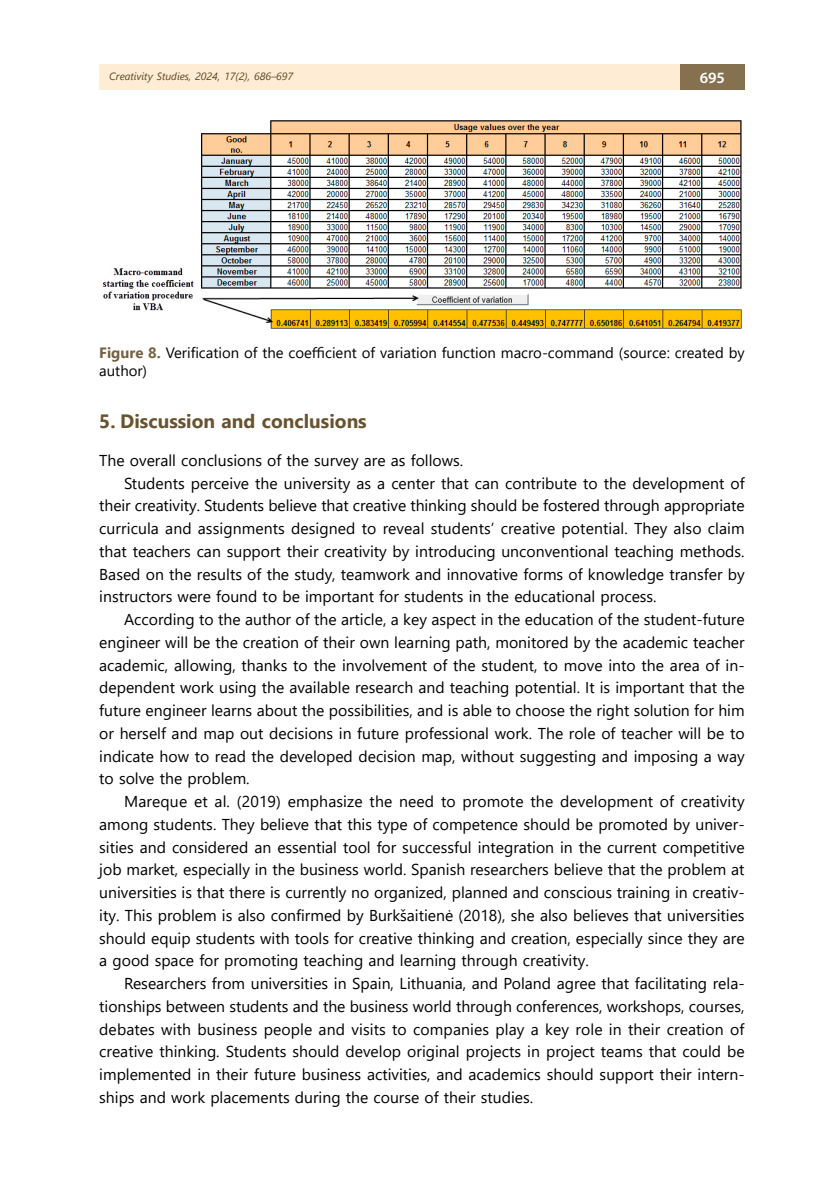
<style>
.page{position:relative;width:834px;height:1191px;background:#fff}
.page>*{position:absolute;margin:0;border:0;box-sizing:border-box;transform-origin:0 0}
.t1{font:700 19.25px "Segoe UI";color:#69522e}
.t2{font:15.75px "Segoe UI";color:#000}
.t3{font:600 15.75px "Myriad Pro";color:#fff}
.t4{font:14.88px/17.8px "Segoe UI";color:#000}
.t5{font:italic 10.5px "Segoe UI";color:#5c4521}
.s1{font-weight:700;color:#77603e}
</style>
<div class="page">
<div style="left:99px;top:64px;width:581px;height:26px;background:#feecd4"></div>
<div style="left:680px;top:64px;width:64px;height:26px;background:#857050"></div>
<img style="left:102px;top:120px;width:640px;height:209px">
<p class="t5" style="left:109px;top:67px;width:185px">Creativity Studies, 2024, 17(2), 686–697</p>
<p class="t3" style="left:699px;top:67px;width:27px">695</p>
<p class="t4" style="left:99px;top:342px;width:646px"><span class="s1">Figure 8.</span> Verification of the coefficient of variation function macro-command (source: created by author)</p>
<p class="t1" style="left:99px;top:403px;width:269px">5. Discussion and conclusions</p>
<p class="t2" style="left:99px;top:445px;width:365px">The overall conclusions of the survey are as follows.</p>
<p class="t2" style="left:124px;top:468px;width:622px">Students perceive the university as a center that can contribute to the development of</p>
<p class="t2" style="left:99px;top:491px;width:646px">their creativity. Students believe that creative thinking should be fostered through appropriate</p>
<p class="t2" style="left:99px;top:513px;width:646px">curricula and assignments designed to reveal students’ creative potential. They also claim</p>
<p class="t2" style="left:99px;top:536px;width:646px">that teachers can support their creativity by introducing unconventional teaching methods.</p>
<p class="t2" style="left:99px;top:559px;width:646px">Based on the results of the study, teamwork and innovative forms of knowledge transfer by</p>
<p class="t2" style="left:99px;top:582px;width:559px">instructors were found to be important for students in the educational process.</p>
<p class="t2" style="left:124px;top:604px;width:622px">According to the author of the article, a key aspect in the education of the student-future</p>
<p class="t2" style="left:99px;top:627px;width:646px">engineer will be the creation of their own learning path, monitored by the academic teacher</p>
<p class="t2" style="left:99px;top:650px;width:646px">academic, allowing, thanks to the involvement of the student, to move into the area of in-</p>
<p class="t2" style="left:99px;top:673px;width:646px">dependent work using the available research and teaching potential. It is important that the</p>
<p class="t2" style="left:99px;top:695px;width:646px">future engineer learns about the possibilities, and is able to choose the right solution for him</p>
<p class="t2" style="left:99px;top:718px;width:646px">or herself and map out decisions in future professional work. The role of teacher will be to</p>
<p class="t2" style="left:99px;top:741px;width:646px">indicate how to read the developed decision map, without suggesting and imposing a way</p>
<p class="t2" style="left:99px;top:764px;width:152px">to solve the problem.</p>
<p class="t2" style="left:124px;top:786px;width:622px">Mareque et al. (2019) emphasize the need to promote the development of creativity</p>
<p class="t2" style="left:99px;top:809px;width:646px">among students. They believe that this type of competence should be promoted by univer-</p>
<p class="t2" style="left:99px;top:832px;width:646px">sities and considered an essential tool for successful integration in the current competitive</p>
<p class="t2" style="left:99px;top:855px;width:646px">job market, especially in the business world. Spanish researchers believe that the problem at</p>
<p class="t2" style="left:99px;top:877px;width:646px">universities is that there is currently no organized, planned and conscious training in creativ-</p>
<p class="t2" style="left:99px;top:900px;width:646px">ity. This problem is also confirmed by Burkšaitienė (2018), she also believes that universities</p>
<p class="t2" style="left:99px;top:923px;width:646px">should equip students with tools for creative thinking and creation, especially since they are</p>
<p class="t2" style="left:99px;top:946px;width:491px">a good space for promoting teaching and learning through creativity.</p>
<p class="t2" style="left:124px;top:968px;width:622px">Researchers from universities in Spain, Lithuania, and Poland agree that facilitating rela-</p>
<p class="t2" style="left:99px;top:991px;width:646px">tionships between students and the business world through conferences, workshops, courses,</p>
<p class="t2" style="left:99px;top:1014px;width:646px">debates with business people and visits to companies play a key role in their creation of</p>
<p class="t2" style="left:99px;top:1037px;width:646px">creative thinking. Students should develop original projects in project teams that could be</p>
<p class="t2" style="left:99px;top:1059px;width:646px">implemented in their future business activities, and academics should support their intern-</p>
<p class="t2" style="left:99px;top:1082px;width:435px">ships and work placements during the course of their studies.</p>
</div>
